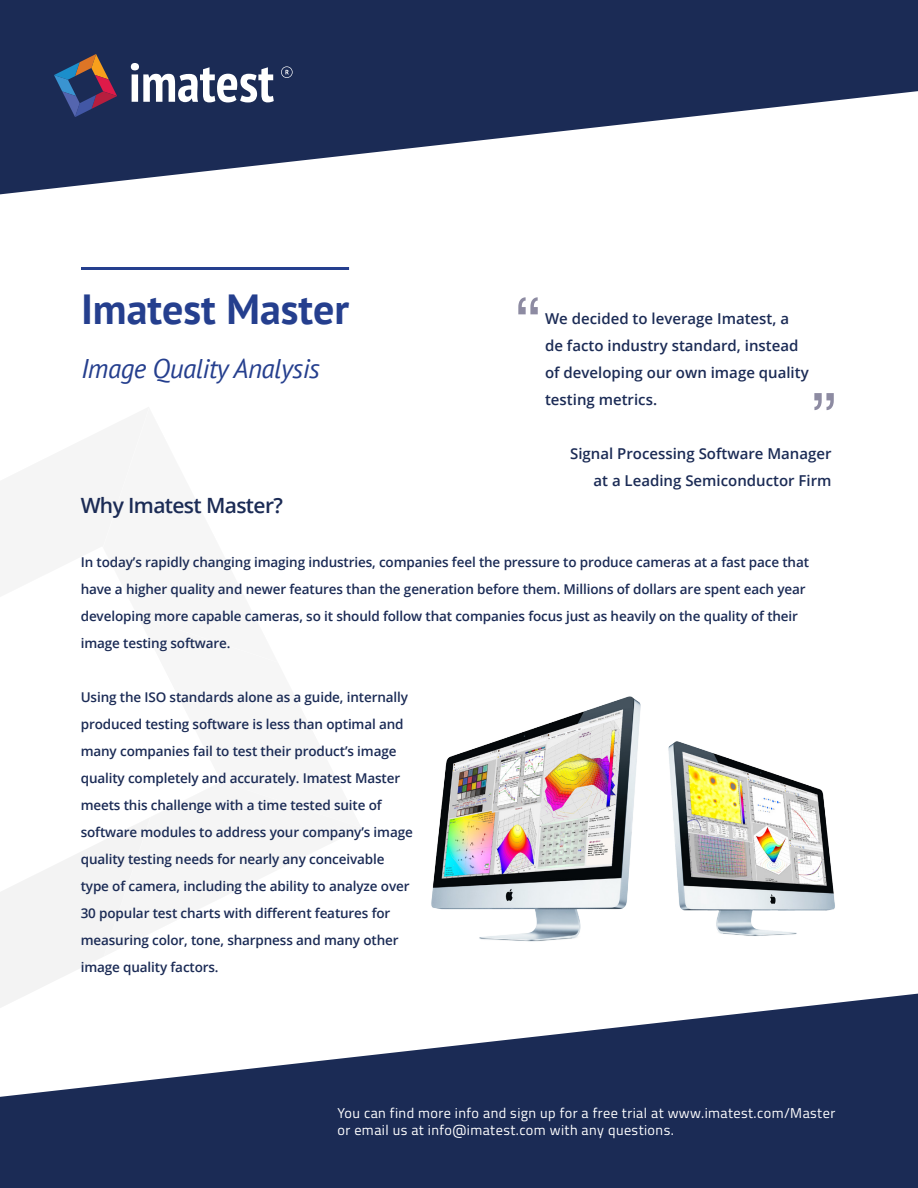
<style>
.page{position:relative;width:918px;height:1188px;background:#fff}
.page>*{position:absolute;margin:0;border:0;box-sizing:border-box;transform-origin:0 0}
.Body{font:66px "Helvetica Neue";color:#8d8ba2}
.t1{font:700 42px "PT Sans";color:#253f8e}
.t2{font:italic 27px "PT Sans";letter-spacing:-.02em;color:#253f8e}
.SubHeader{font:600 21px "Open Sans";letter-spacing:-.03em;color:#1b2b55}
.Body-2{font:600 15px/27px "Open Sans";color:#1b2b55}
.t3{font:14.25px/17.1px "Titillium";letter-spacing:.03em;color:#fff}
.Body-3{font:600 13.5px/27px "Open Sans";letter-spacing:-.01em;color:#1b2b55}
</style>
<div class="page">
<svg style="left:0;top:818px;width:150px;height:175px"></svg>
<hr style="left:81px;top:267px;width:268px;height:3px;background:#253f8e">
<img style="left:431px;top:696px;width:404px;height:246px">
<svg style="left:0;top:0;width:918px;height:195px;fill:#1b2b55"></svg>
<svg style="left:54px;top:54px;width:63px;height:63px;background:#454061"></svg>
<svg style="left:131px;top:63px;width:143px;height:39px"></svg>
<svg style="left:281px;top:66px;width:12px;height:12px"></svg>
<svg style="left:0;top:993px;width:918px;height:195px;fill:#1b2b55"></svg>
<p class="t1" style="left:81px;top:281px;width:270px">Imatest Master</p>
<p class="t2" style="left:81px;top:351px;width:241px">Image Quality Analysis</p>
<p class="SubHeader" style="left:81px;top:491px;width:204px">Why Imatest Master?</p>
<p class="Body" style="left:514px;top:273px;width:30px">“</p>
<p class="Body-2" style="left:545px;top:305px;width:265px">We decided to leverage Imatest, a de facto industry standard, instead of developing our own image quality testing metrics.</p>
<p class="Body-2" style="left:570px;top:440px;width:263px">Signal Processing Software Manager</p>
<p class="Body-2" style="left:594px;top:467px;width:240px">at a Leading Semiconductor Firm</p>
<p class="Body" style="left:838px;top:434px;width:30px;rotate:-180deg">“</p>
<p class="Body-3" style="left:81px;top:548px;width:730px">In today’s rapidly changing imaging industries, companies feel the pressure to produce cameras at a fast pace that have a higher quality and newer features than the generation before them. Millions of dollars are spent each year developing more capable cameras, so it should follow that companies focus just as heavily on the quality of their image testing software.</p>
<p class="Body-3" style="left:81px;top:683px;width:334px">Using the ISO standards alone as a guide, internally produced testing software is less than optimal and many companies fail to test their product’s image quality completely and accurately. Imatest Master meets this challenge with a time tested suite of software modules to address your company’s image quality testing needs for nearly any conceivable type of camera, including the ability to analyze over 30 popular test charts with different features for measuring color, tone, sharpness and many other image quality factors.</p>
<p class="t3" style="left:338px;top:1104px;width:499px">You can find more info and sign up for a free trial at www.imatest.com/Master or email us at info@imatest.com with any questions.</p>
</div>
